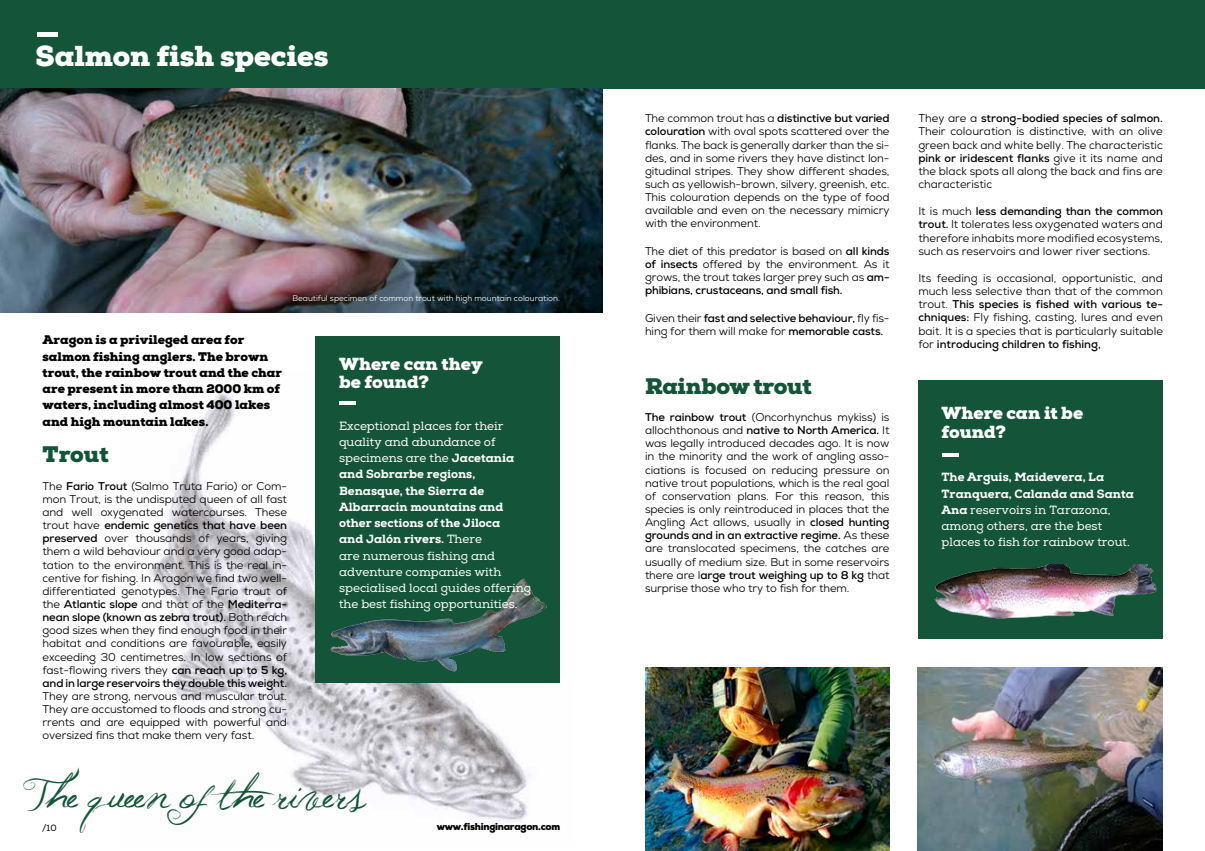
<style>
.page{position:relative;width:1205px;height:851px;background:#fff}
.page>*{position:absolute;margin:0;border:0;box-sizing:border-box;transform-origin:0 0}
.t1{font:45px "Jellyka Western Princess";letter-spacing:-.02em;color:#145438}
.t2{font:900 28.75px "Nexa Slab";color:#fff}
.t3{font:900 22.5px "Nexa Slab";letter-spacing:-.01em;color:#145438}
.t4{font:900 17.5px/17.5px "Nexa Slab";letter-spacing:-.005em;color:#fff}
.t5{font:900 12.5px/16.2px "Nexa Slab";color:#000}
.t6{font:11.88px/16.2px "Nexa Slab";color:#fff}
.t7{font:11.25px/13.1px "Nexa";letter-spacing:-.01em;color:#000;text-align:justify}
.t8{font:700 11.25px/13.1px "Nexa";letter-spacing:-.01em;color:#000}
.t9{font:900 10px "Nexa";letter-spacing:-.03em;color:#010202}
.t10{font:9.12px "Nexa";color:#000}
.t11{font:8.12px "Nexa";color:#fff}
.s1{font-weight:700}
.s2{font-weight:800}
.s3{font-weight:400}
</style>
<div class="page">
<img style="left:645px;top:667px;width:244px;height:183px">
<img style="left:918px;top:667px;width:245px;height:183px">
<div style="left:0;top:0;width:1205px;height:88px;background:#145438"></div>
<img style="left:149px;top:393px;width:411px;height:429px">
<div style="left:37px;top:32px;width:21px;height:5px;background:#fff"></div>
<div style="left:315px;top:335px;width:245px;height:347px;background:#145438"></div>
<div style="left:918px;top:381px;width:244px;height:257px;background:#145438"></div>
<hr style="left:339px;top:401px;width:16px;height:4px;background:#fff">
<hr style="left:942px;top:453px;width:16px;height:4px;background:#fff">
<img style="left:0;top:88px;width:602px;height:225px">
<img style="left:330px;top:578px;width:217px;height:94px">
<img style="left:934px;top:564px;width:229px;height:74px">
<h2 class="t2" style="left:35px;top:37px;width:295px">Salmon fish species</h2>
<p class="t11" style="left:292px;top:293px;width:269px">Beautiful specimen of common trout with high mountain colouration.</p>
<p class="t5" style="left:43px;top:332px;width:241px">Aragon is a privileged area for salmon fishing anglers. The brown trout, the rainbow trout and the char are present in more than 2000 km of waters, including almost 400 lakes and high mountain lakes.</p>
<h3 class="t3" style="left:43px;top:440px;width:68px">Trout</h3>
<p class="t7" style="left:43px;top:479px;width:246px">The <span class="s1">Fario Trout</span> (Salmo Truta Fario) or Com&shy;mon Trout, is the undisputed queen of all fast and well oxygenated watercourses. These trout have <span class="s1">endemic genetics that have been preserved</span> over thousands of years, giving them a wild behaviour and a very good adap&shy;tation to the environment. This is the real in&shy;centive for fishing. In Aragon we find two well&shy;differentiated genotypes. The Fario trout of the <span class="s1">Atlantic slope</span> and that of the <span class="s1">Mediterra&shy;nean slope (known as zebra trout).</span> Both reach good sizes when they find enough food in their habitat and conditions are favourable, easily exceeding 30 centimetres. In low sections of fast-flowing rivers they <span class="s1">can reach up to 5 kg, and in large reservoirs they double this weight.</span></p>
<p class="t7" style="left:43px;top:689px;width:246px">They are strong, nervous and muscular trout.<br>They are accustomed to floods and strong cu&shy;rrents and are equipped with powerful and oversized fins that make them very fast.</p>
<h3 class="t4" style="left:339px;top:355px;width:145px">Where can they be found?</h3>
<p class="t6" style="left:339px;top:417px;width:193px">Exceptional places for their quality and abundance of specimens are the <span class="s2">Jacetania and Sobrarbe regions,<br>Benasque, the Sierra de<br>Albarracín mountains and other sections of the Jiloca<br>and Jalón rivers.</span> There<br>are numerous fishing and adventure companies with specialised local guides offering the best fishing opportunities.</p>
<h1 class="t1" style="left:27px;top:764px;width:340px">The queen ofthe rivers</h1>
<p class="t10" style="left:42px;top:822px;width:16px">/10</p>
<p class="t9" style="left:437px;top:820px;width:125px">www.fishinginaragon.com</p>
<p class="t7" style="left:645px;top:112px;width:246px">The common trout has a <span class="s1">distinctive but varied colouration</span> with oval spots scattered over the flanks. The back is generally darker than the si&shy;des, and in some rivers they have distinct lon&shy;gitudinal stripes. They show different shades, such as yellowish-brown, silvery, greenish, etc.<br>This colouration depends on the type of food available and even on the necessary mimicry with the environment.</p>
<p class="t7" style="left:645px;top:244px;width:246px">The diet of this predator is based on <span class="s1">all kinds of insects</span> offered by the environment. As it grows, the trout takes larger prey such as <span class="s1">am&shy;phibians, crustaceans, and small fish.</span></p>
<p class="t8" style="left:645px;top:311px;width:246px"><span class="s3">Given their</span> fast and selective behaviour, <span class="s3">fly fis&shy;hing for them will make for</span> memorable casts.</p>
<h3 class="t3" style="left:645px;top:371px;width:168px">Rainbow trout</h3>
<p class="t7" style="left:645px;top:410px;width:246px"><span class="s1">The rainbow trout</span> (Oncorhynchus mykiss) is allochthonous and <span class="s1">native to North America.</span> It was legally introduced decades ago. It is now in the minority and the work of angling asso&shy;ciations is focused on reducing pressure on native trout populations, which is the real goal of conservation plans. For this reason, this species is only reintroduced in places that the Angling Act allows, usually in <span class="s1">closed hunting grounds and in an extractive regime.</span> As these are translocated specimens, the catches are usually of medium size. But in some reservoirs there are l<span class="s1">arge trout weighing up to 8 kg</span> that surprise those who try to fish for them.</p>
<p class="t7" style="left:918px;top:112px;width:246px">They are a <span class="s1">strong-bodied species of salmon.<br></span>Their colouration is distinctive, with an olive green back and white belly. The characteristic <span class="s1">pink or iridescent flanks</span> give it its name and the black spots all along the back and fins are characteristic</p>
<p class="t7" style="left:918px;top:205px;width:246px">It is much <span class="s1">less demanding than the common trout.</span> It tolerates less oxygenated waters and therefore inhabits more modified ecosystems, such as reservoirs and lower river sections.</p>
<p class="t7" style="left:918px;top:271px;width:246px">Its feeding is occasional, opportunistic, and much less selective than that of the common trout. <span class="s1">This species is fished with various te&shy;chniques:</span> Fly fishing, casting, lures and even bait. It is a species that is particularly suitable for <span class="s1">introducing children to fishing,</span></p>
<h3 class="t4" style="left:941px;top:403px;width:143px;line-height:18.8px">Where can it be found?</h3>
<p class="t6" style="left:941px;top:469px;width:194px"><span class="s2">The Arguis, Maidevera, La<br>Tranquera, Calanda and Santa<br>Ana</span> reservoirs in Tarazona, among others, are the best places to fish for rainbow trout.</p>
</div>
